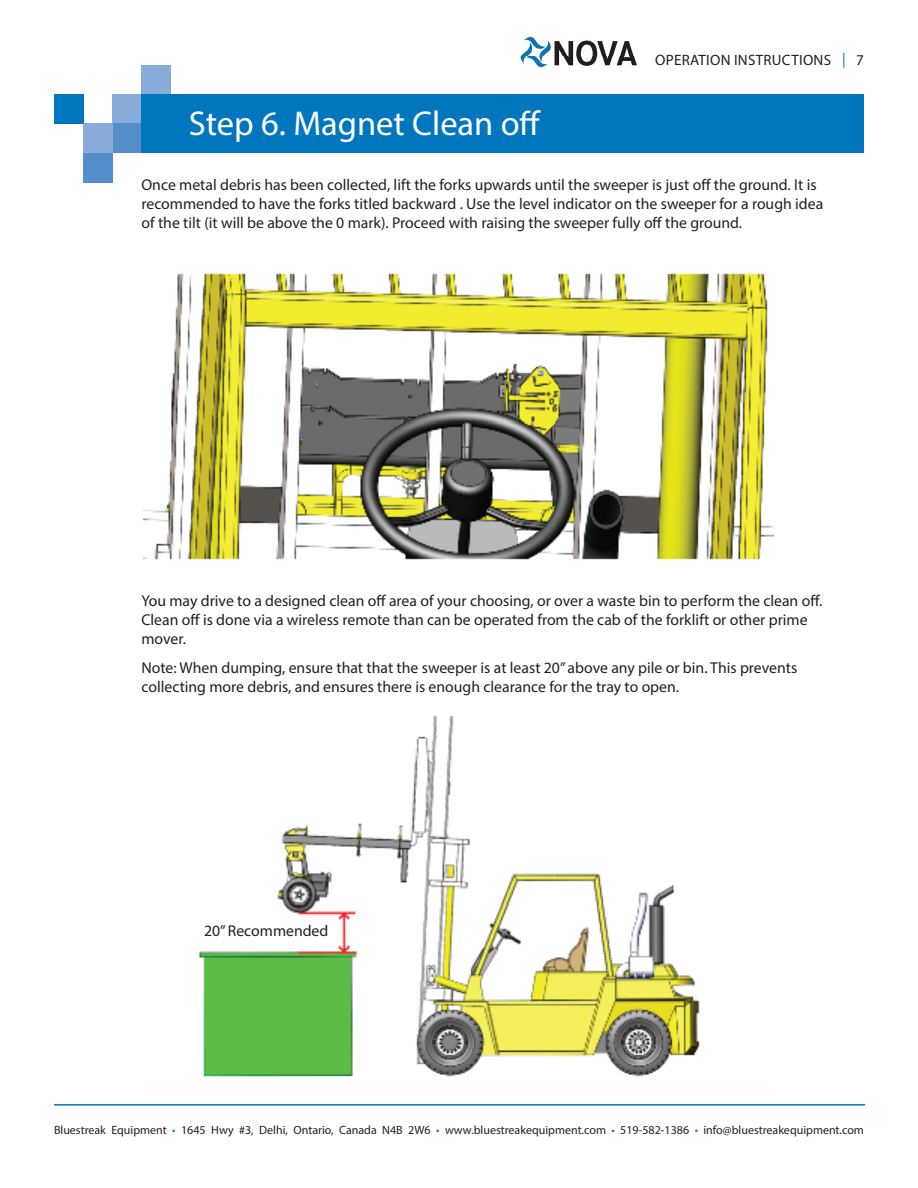
<style>
.page{position:relative;width:918px;height:1188px;background:#fff}
.page>*{position:absolute;margin:0;border:0;box-sizing:border-box;transform-origin:0 0}
.t1{font:34.5px "Myriad Pro";color:#fff}
.t2{font:15.75px/18.9px "Myriad Pro";color:#231f20}
.t3{font:15px "Myriad Pro";letter-spacing:.02em;color:#231f20}
.t4{font:12px "Myriad Pro";color:#231f20}
.s1{color:#0076be}
</style>
<div class="page">
<hr style="left:54px;top:1104px;width:811px;height:2px;background:#0076be">
<img style="left:520px;top:36px;width:117px;height:32px">
<div style="left:54px;top:95px;width:29px;height:29px;background:#0076be"></div>
<div style="left:112px;top:95px;width:30px;height:29px;background:#88acd9"></div>
<div style="left:112px;top:124px;width:30px;height:29px;background:#538dca"></div>
<div style="left:83px;top:124px;width:29px;height:29px;background:#88acd9"></div>
<div style="left:83px;top:153px;width:29px;height:29px;background:#538dca"></div>
<div style="left:142px;top:65px;width:29px;height:30px;background:#88acd9"></div>
<div style="left:142px;top:95px;width:722px;height:58px;background:#0076be"></div>
<img style="left:142px;top:273px;width:633px;height:287px">
<img style="left:199px;top:715px;width:501px;height:362px">
<p class="t3" style="left:655px;top:51px;width:210px">OPERATION INSTRUCTIONS <span class="s1">|</span> 7</p>
<h1 class="t1" style="left:189px;top:102px;width:354px">Step 6. Magnet Clean off</h1>
<p class="t2" style="left:141px;top:175px;width:683px">Once metal debris has been collected, lift the forks upwards until the sweeper is just off the ground. It is recommended to have the forks titled backward . Use the level indicator on the sweeper for a rough idea of the tilt (it will be above the 0 mark). Proceed with raising the sweeper fully off the ground.</p>
<p class="t2" style="left:141px;top:591px;width:682px">You may drive to a designed clean off area of your choosing, or over a waste bin to perform the clean off.<br>Clean off is done via a wireless remote than can be operated from the cab of the forklift or other prime mover.</p>
<p class="t2" style="left:141px;top:658px;width:657px">Note: When dumping, ensure that that the sweeper is at least 20” above any pile or bin. This prevents collecting more debris, and ensures there is enough clearance for the tray to open.</p>
<p class="t2" style="left:204px;top:921px;width:126px">20” Recommended</p>
<p class="t4" style="left:54px;top:1123px;width:811px">Bluestreak Equipment <span class="s1">•</span> 1645 Hwy #3, Delhi, Ontario, Canada N4B 2W6 <span class="s1">•</span> www.bluestreakequipment.com <span class="s1">•</span> 519-582-1386 <span class="s1">•</span> info@bluestreakequipment.com</p>
</div>
